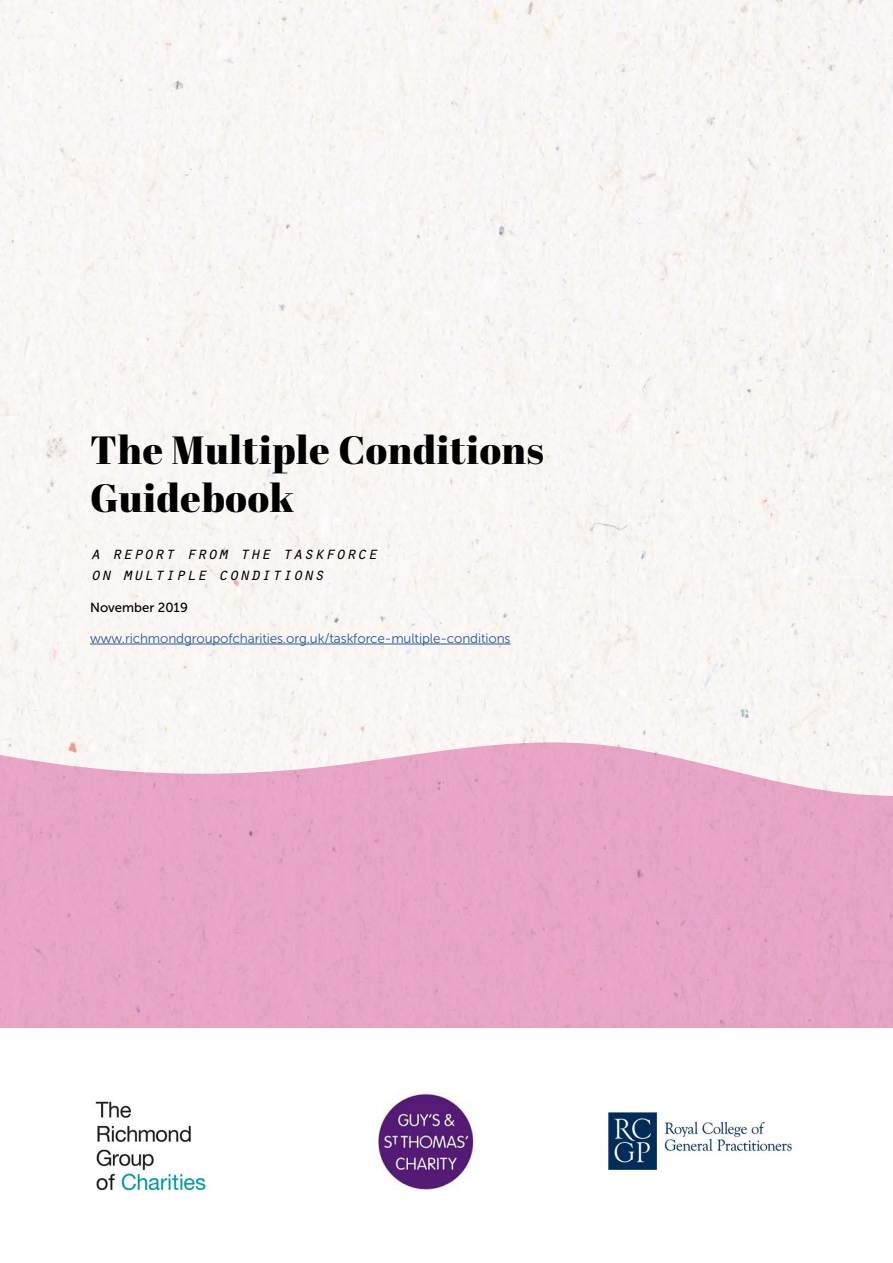
<style>
.page{position:relative;width:893px;height:1263px;background:#fff}
.page>*{position:absolute;margin:0;border:0;box-sizing:border-box;transform-origin:0 0}
.t1{font:39.3px/48.4px "Abril Fatface";letter-spacing:.02em;color:#000}
.t2{font:italic 17.7px/21.3px "Orator Std";color:#000}
.t3{font:13.5px "Museo Sans 300";letter-spacing:-.01em;color:#275b9b}
.t4{font:13.2px "Museo Sans 500";color:#000}
</style>
<div class="page">
<div style="left:0;top:0;width:893px;height:715px;background:#f9f6f3"></div>
<svg style="left:0;top:715px;width:893px;height:313px;background:#e9b0cb"></svg>
<hr style="left:90px;top:644px;width:421px;height:1px;background:#275b9b">
<img style="left:376px;top:1091px;width:101px;height:100px">
<img style="left:608px;top:1112px;width:184px;height:58px">
<img style="left:95px;top:1101px;width:112px;height:90px">
<h1 class="t1" style="left:90px;top:425px;width:455px">The Multiple Conditions<br>Guidebook</h1>
<h2 class="t2" style="left:90px;top:541px;width:289px">a report from the taskforce on multiple conditions</h2>
<p class="t4" style="left:90px;top:600px;width:99px">November 2019</p>
<p class="t3" style="left:90px;top:631px;width:422px">www.richmondgroupofcharities.org.uk/taskforce-multiple-conditions</p>
</div>
